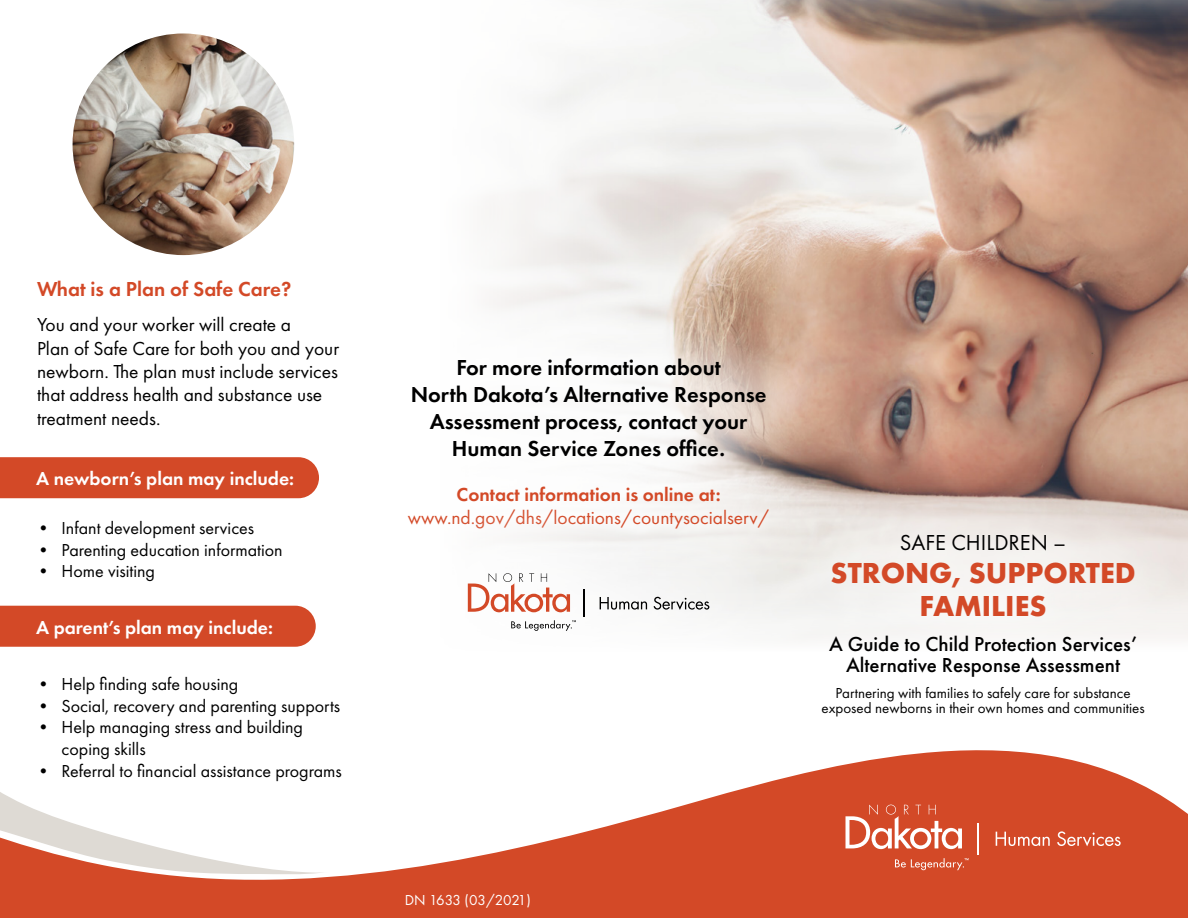
<style>
.page{position:relative;width:1188px;height:918px;background:#fff}
.page>*{position:absolute;margin:0;border:0;box-sizing:border-box;transform-origin:0 0}
.t1{font:700 30px/33px "Futura PT";color:#d34927;text-align:center}
.t2{font:600 22.5px/27px "Futura PT";color:#000;text-align:center}
.t3{font:22.5px "Futura PT";color:#000}
.t4{font:500 21px/21px "Futura PT";color:#000;text-align:center}
.t5{font:600 21px "Futura PT";color:#d34927}
.t6{font:19.5px/23.4px "Futura PT";color:#000}
.t7{font:600 19.5px "Futura PT";color:#fff}
.t8{font:19.5px "Futura PT";color:#d34927}
.t9{font:600 19.5px "Futura PT";color:#d34927}
.t10{font:18px/21.6px "Futura PT";color:#000}
.t11{font:15px/15px "Futura PT";color:#000;text-align:center}
.t12{font:15px "Futura PT";letter-spacing:-.015em;color:#fff}
</style>
<div class="page">
<svg style="left:0;top:750px;width:1188px;height:168px;fill:#d34927"></svg>
<img style="left:485px;top:0;width:703px;height:471px">
<div style="left:0;top:606px;width:316px;height:41px;background:#d34927"></div>
<div style="left:0;top:457px;width:319px;height:41px;background:#d34927"></div>
<div style="left:771px;top:471px;width:417px;height:209px;background:#fff;opacity:.5"></div>
<div style="left:341px;top:290px;width:495px;height:307px;background:#fff;opacity:.75"></div>
<div style="left:386px;top:491px;width:403px;height:221px;background:#fff"></div>
<svg style="left:584px;top:589px;width:1px;height:28px"></svg>
<svg style="left:600px;top:597px;width:47px;height:13px"></svg>
<svg style="left:654px;top:597px;width:55px;height:13px"></svg>
<svg style="left:468px;top:573px;width:102px;height:39px"></svg>
<svg style="left:511px;top:620px;width:65px;height:11px"></svg>
<img style="left:73px;top:33px;width:221px;height:222px;border-radius:111px">
<hr style="left:978px;top:823px;width:1px;height:32px;background:#fff">
<svg style="left:996px;top:832px;width:54px;height:14px"></svg>
<svg style="left:1057px;top:831px;width:64px;height:15px"></svg>
<svg style="left:846px;top:805px;width:116px;height:44px"></svg>
<svg style="left:895px;top:858px;width:74px;height:12px"></svg>
<p class="t5" style="left:37px;top:276px;width:256px">What is a Plan of Safe Care?</p>
<p class="t6" style="left:37px;top:313px;width:304px">You and your worker will create a<br>Plan of Safe Care for both you and your newborn. The plan must include services that address health and substance use treatment needs.</p>
<p class="t7" style="left:36px;top:466px;width:260px">A newborn’s plan may include:</p>
<p class="t10" style="left:35px;top:517px;width:221px">• Infant development services</p>
<p class="t10" style="left:35px;top:539px;width:250px">• Parenting education information</p>
<p class="t10" style="left:35px;top:561px;width:122px">• Home visiting</p>
<p class="t7" style="left:36px;top:615px;width:238px">A parent’s plan may include:</p>
<p class="t10" style="left:35px;top:673px;width:205px">• Help finding safe housing</p>
<p class="t10" style="left:35px;top:695px;width:307px">• Social, recovery and parenting supports</p>
<p class="t10" style="left:62px;top:716px;width:243px;text-indent:-27px">• Help managing stress and building coping skills</p>
<p class="t10" style="left:35px;top:760px;width:309px">• Referral to financial assistance programs</p>
<p class="t2" style="left:411px;top:354px;width:357px">For more information about<br>North Dakota’s Alternative Response<br>Assessment process, contact your<br>Human Service Zones office.</p>
<p class="t9" style="left:457px;top:482px;width:265px">Contact information is online at:</p>
<p class="t8" style="left:408px;top:506px;width:363px">www.nd.gov/dhs/locations/countysocialserv/</p>
<p class="t3" style="left:900px;top:529px;width:168px">SAFE CHILDREN –</p>
<h1 class="t1" style="left:831px;top:556px;width:306px">STRONG, SUPPORTED<br>FAMILIES</h1>
<p class="t4" style="left:829px;top:633px;width:310px">A Guide to Child Protection Services’<br>Alternative Response Assessment</p>
<p class="t11" style="left:822px;top:686px;width:325px">Partnering with families to safely care for substance exposed newborns in their own homes and communities</p>
<p class="t12" style="left:405px;top:891px;width:127px">DN 1633 (03/2021)</p>
</div>
